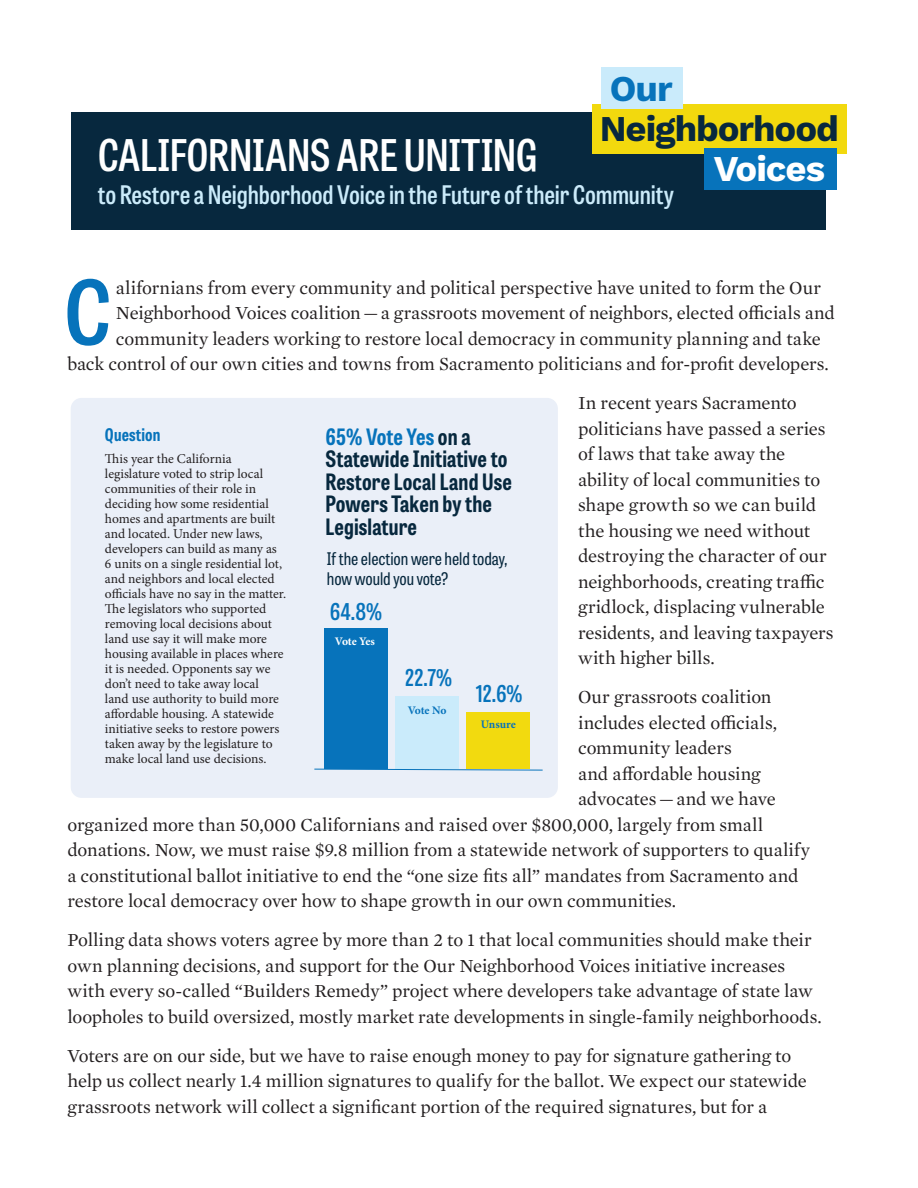
<style>
.page{position:relative;width:918px;height:1188px;background:#fff}
.page>*{position:absolute;margin:0;border:0;box-sizing:border-box;transform-origin:0 0}
.t1{font:600 semi-condensed 88.2px "Tablet Gothic";color:#0773bb}
.t2{font:600 43.5px "Tablet Gothic Condensed";letter-spacing:-.01em;color:#fff}
.t3{font:700 36.3px "Work Sans";letter-spacing:-.03em;color:#08283e}
.t4{font:700 36.3px "Work Sans";letter-spacing:-.03em;color:#fff}
.t5{font:700 36.3px "Work Sans";color:#0773bb}
.t6{font:600 25.5px "Tablet Gothic Condensed";letter-spacing:-.005em;color:#cbebfa}
.t7{font:600 23.1px "Tablet Gothic Condensed";color:#0773bb}
.t8{font:700 22.5px/22.5px "Tablet Gothic Condensed";letter-spacing:.01em;color:#07283e}
.t9{font:18.75px/25.5px "Mercury Text G1";letter-spacing:-.005em;color:#231f20}
.t10{font:17.25px/20.2px "Tablet Gothic Condensed";color:#07283e}
.t11{font:700 17.25px "Tablet Gothic Condensed";letter-spacing:.01em;color:#0773bb}
.t12{font:13.5px/15px "Minion Pro";color:#231f20}
.t13{font:700 11.55px "Minion Pro";letter-spacing:-.01em;color:#0773bb}
.t14{font:700 11.55px "Minion Pro";letter-spacing:-.01em;color:#fff}
.s1{color:#0773bb}
</style>
<div class="page">
<div style="left:71px;top:112px;width:754px;height:118px;background:#07283e"></div>
<div style="left:593px;top:104px;width:254px;height:50px;background:#f2d90e"></div>
<div style="left:602px;top:68px;width:81px;height:41px;background:#caebfb"></div>
<div style="left:704px;top:148px;width:132px;height:42px;background:#0773bb"></div>
<div style="left:71px;top:398px;width:487px;height:400px;background:#eaeff8;border-radius:11px"></div>
<div style="left:467px;top:713px;width:63px;height:56px;background:#f2da0f"></div>
<div style="left:396px;top:697px;width:63px;height:72px;background:#caebfb"></div>
<div style="left:324px;top:629px;width:64px;height:140px;background:#0773bb"></div>
<svg style="left:314px;top:768px;width:229px;height:3px"></svg>
<h3 class="t5" style="left:610px;top:67px;width:64px">Our</h3>
<h3 class="t3" style="left:600px;top:107px;width:241px">Neighborhood</h3>
<h2 class="t2" style="left:98px;top:125px;width:442px">CALIFORNIANS ARE UNITING</h2>
<h3 class="t6" style="left:98px;top:177px;width:577px">to Restore a Neighborhood Voice in the Future of their Community</h3>
<h3 class="t4" style="left:714px;top:147px;width:113px">Voices</h3>
<h1 class="t1" style="left:64px;top:252px;width:49px">C</h1>
<p class="t9" style="left:116px;top:274px;width:707px">alifornians from every community and political perspective have united to form the Our</p>
<p class="t9" style="left:116px;top:299px;width:721px">Neighborhood Voices coalition — a grassroots movement of neighbors, elected officials and</p>
<p class="t9" style="left:116px;top:325px;width:706px">community leaders working to restore local democracy in community planning and take</p>
<p class="t9" style="left:68px;top:350px;width:763px">back control of our own cities and towns from Sacramento politicians and for-profit developers.</p>
<p class="t9" style="left:578px;top:389px;width:257px">In recent years Sacramento politicians have passed a series of laws that take away the ability of local communities to shape growth so we can build the housing we need without destroying the character of our neighborhoods, creating traffic gridlock, displacing vulnerable residents, and leaving taxpayers with higher bills.</p>
<p class="t9" style="left:578px;top:683px;width:195px">Our grassroots coalition</p>
<p class="t9" style="left:578px;top:709px;width:200px">includes elected officials,</p>
<p class="t9" style="left:578px;top:734px;width:155px">community leaders</p>
<p class="t9" style="left:578px;top:760px;width:184px">and affordable housing</p>
<p class="t9" style="left:578px;top:785px;width:199px">advocates — and we have</p>
<p class="t9" style="left:68px;top:811px;width:697px">organized more than 50,000 Californians and raised over $800,000, largely from small</p>
<p class="t9" style="left:68px;top:836px;width:744px">donations. Now, we must raise $9.8 million from a statewide network of supporters to qualify</p>
<p class="t9" style="left:68px;top:862px;width:733px">a constitutional ballot initiative to end the “one size fits all” mandates from Sacramento and</p>
<p class="t9" style="left:68px;top:887px;width:610px">restore local democracy over how to shape growth in our own communities.</p>
<p class="t9" style="left:68px;top:926px;width:756px">Polling data shows voters agree by more than 2 to 1 that local communities should make their own planning decisions, and support for the Our Neighborhood Voices initiative increases with every so-called “Builders Remedy” project where developers take advantage of state law loopholes to build oversized, mostly market rate developments in single-family neighborhoods.</p>
<p class="t9" style="left:68px;top:1042px;width:741px">Voters are on our side, but we have to raise enough money to pay for signature gathering to help us collect nearly 1.4 million signatures to qualify for the ballot. We expect our statewide grassroots network will collect a significant portion of the required signatures, but for a</p>
<p class="t8" style="left:325px;top:425px;width:188px"><span class="s1">65% Vote Yes</span> on a<br>Statewide Initiative to<br>Restore Local Land Use<br>Powers Taken by the<br>Legislature</p>
<p class="t10" style="left:327px;top:548px;width:182px">If the election were held today, how would you vote?</p>
<p class="t11" style="left:105px;top:423px;width:57px">Question</p>
<p class="t12" style="left:105px;top:451px;width:183px">This year the California legislature voted to strip local communities of their role in deciding how some residential homes and apartments are built and located. Under new laws, developers can build as many as<br>6 units on a single residential lot, and neighbors and local elected officials have no say in the matter.<br>The legislators who supported removing local decisions about land use say it will make more housing available in places where it is needed. Opponents say we don’t need to take away local<br>land use authority to build more affordable housing. A statewide initiative seeks to restore powers taken away by the legislature to make local land use decisions.</p>
<p class="t7" style="left:330px;top:596px;width:54px">64.8%</p>
<p class="t14" style="left:335px;top:634px;width:42px">Vote Yes</p>
<p class="t7" style="left:405px;top:662px;width:49px">22.7%</p>
<p class="t7" style="left:476px;top:678px;width:48px">12.6%</p>
<p class="t13" style="left:408px;top:702px;width:40px">Vote No</p>
<p class="t13" style="left:481px;top:716px;width:36px">Unsure</p>
</div>
